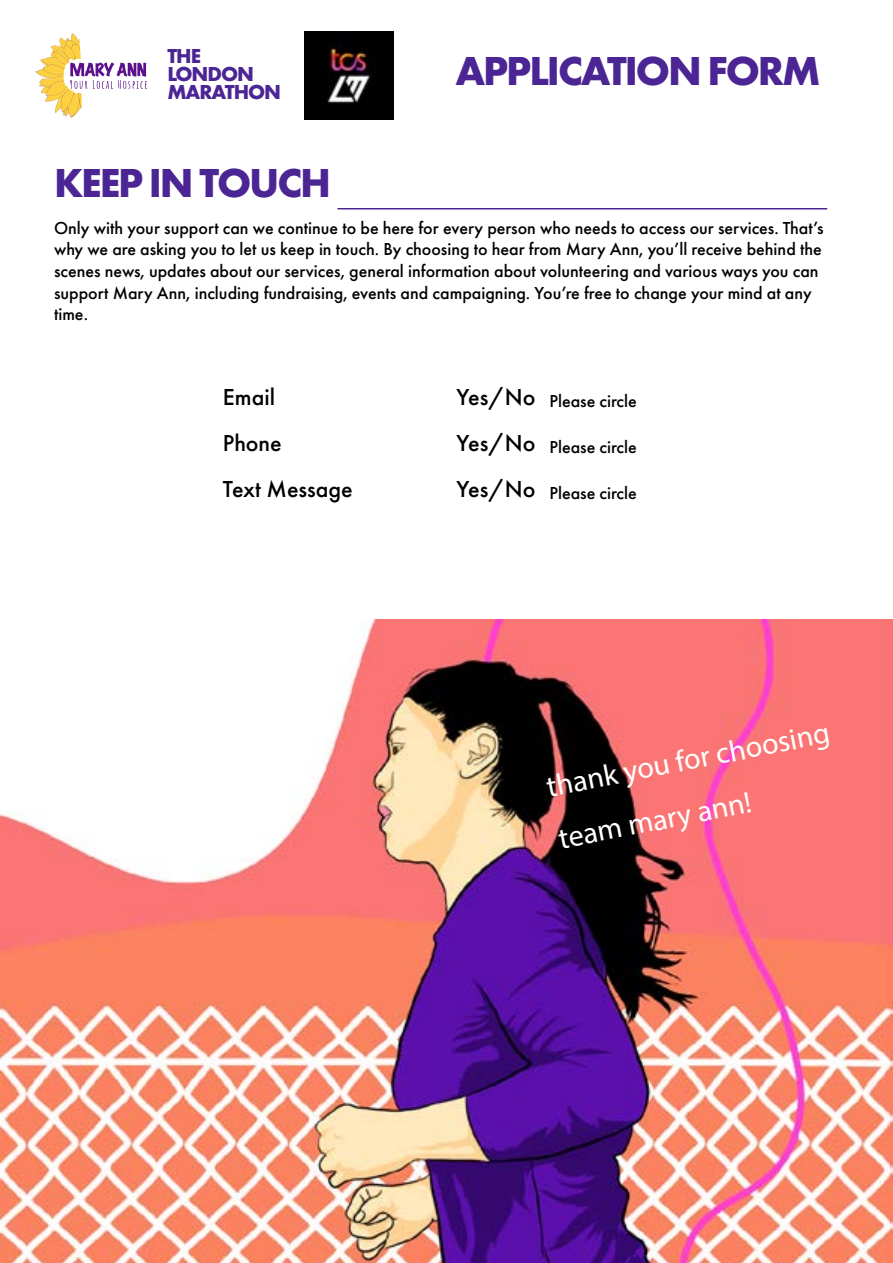
<style>
.page{position:relative;width:893px;height:1263px;background:#fff}
.page>*{position:absolute;margin:0;border:0;box-sizing:border-box;transform-origin:0 0}
.t1{font:700 42px "Futura PT";letter-spacing:-.05em;color:#4b2594}
.t2{font:30px/53.1px "Myriad Pro";color:#fff}
.t3{font:500 24px/45.8px "Futura PT";color:#000}
.t4{font:700 21px/18px "Futura PT";letter-spacing:-.05em;color:#4b2594}
.t5{font:500 18px/21.6px "Futura PT";color:#000}
.s1{font-size:24px}
</style>
<div class="page">
<svg style="left:35px;top:34px;width:112px;height:84px"></svg>
<img style="left:305px;top:31px;width:89px;height:89px">
<hr style="left:338px;top:208px;width:489px;height:1px;background:#4b2594">
<img style="left:0;top:620px;width:893px;height:643px">
<p class="t4" style="left:167px;top:46px;width:115px">THE<br>LONDON<br>MARATHON</p>
<h1 class="t1" style="left:455px;top:44px;width:367px">APPLICATION FORM</h1>
<h1 class="t1" style="left:54px;top:155px;width:278px">KEEP IN TOUCH</h1>
<p class="t5" style="left:54px;top:217px;width:771px">Only with your support can we continue to be here for every person who needs to access our services. That’s why we are asking you to let us keep in touch. By choosing to hear from Mary Ann, you’ll receive behind the scenes news, updates about our services, general information about volunteering and various ways you can support Mary Ann, including fundraising, events and campaigning. You’re free to change your mind at any time.</p>
<h3 class="t3" style="left:223px;top:374px;width:54px">Email</h3>
<p class="t5" style="left:457px;top:391px;width:182px"><span class="s1">Yes/No</span> Please circle</p>
<p class="t5" style="left:549px;top:436px;width:89px">Please circle</p>
<p class="t5" style="left:549px;top:482px;width:89px">Please circle</p>
<h3 class="t3" style="left:223px;top:420px;width:131px">Phone<br>Text Message</h3>
<h3 class="t3" style="left:457px;top:420px;width:81px">Yes/No<br>Yes/No</h3>
<h2 class="t2" style="left:542px;top:760px;width:289px;rotate:-11deg">thank you for choosing team mary ann!</h2>
</div>
